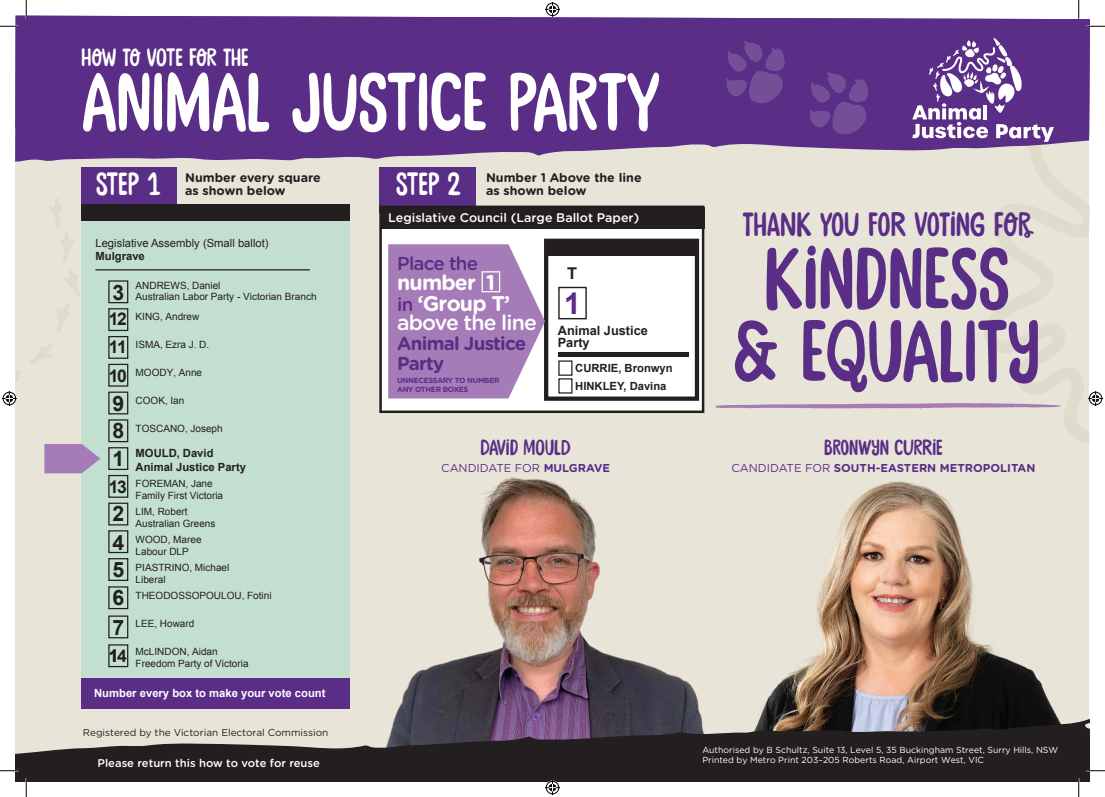
<style>
.page{position:relative;width:1105px;height:797px;background:#fff}
.page>*{position:absolute;margin:0;border:0;box-sizing:border-box;transform-origin:0 0}
.t1{font:86.25px "Stick A Round";color:#5a2d87}
.t2{font:81.88px "Stick A Round";color:#fff}
.t3{font:33.75px "Stick A Round";letter-spacing:-.01em;color:#5a2d87}
.t4{font:32px "Stick A Round";color:#fff}
.t5{font:700 30px "Arial";color:#5a2d87}
.t6{font:25px "Stick A Round";letter-spacing:-.015em;color:#fff}
.t7{font:21.88px "Stick A Round";color:#5a2d87}
.t8{font:700 21.25px/20px "Gotham Rounded";letter-spacing:-.04em;color:#fff}
.t9{font:700 21.25px/27.5px "Arial";color:#231f20;text-align:justify}
.t10{font:700 21.25px "Arial";color:#231f20}
.t11{font:700 18.75px/20px "Gotham Rounded";letter-spacing:-.04em;color:#5a2d87}
.t12{font:500 18.75px "Gotham Rounded";letter-spacing:-.04em;color:#5a2d87}
.t13{font:700 17.5px "Arial";letter-spacing:-.07em;color:#231f20}
.t14{font:700 16.25px "Arial";color:#231f20}
.t15{font:700 12.75px/12.5px "Arial";color:#231f20}
.t16{font:700 12.5px/12.5px "Gotham Rounded";color:#231f20}
.t17{font:500 12.5px "Gotham Rounded";color:#fff}
.t18{font:700 11.5px "Gotham Rounded";color:#5a2d87}
.t19{font:11.5px "Gotham Rounded";color:#5a2d87}
.t20{font:700 11.25px/17.8px "Arial";color:#231f20}
.t21{font:700 11.25px "Arial";color:#fff}
.t22{font:500 11.25px "Gotham Rounded";color:#fff}
.t23{font:11.25px "Arial";color:#231f20}
.t24{font:700 11.25px/13.5px "Arial";color:#231f20}
.t25{font:10px/12px "Arial";color:#231f20}
.t26{font:10px "Gotham Rounded";color:#231f20}
.t27{font:8.75px/10.5px "Gotham Rounded";color:#fff}
.t28{font:700 7.5px/8.8px "Gotham Rounded";letter-spacing:-.04em;color:#5a2d87}
.s1{font-style:inherit}
.s2{font-weight:500;font-size:18.75px;color:#5a2d87}
.s3{font-weight:500}
.s4{font-weight:700}
.s5{font-weight:400}
</style>
<div class="page">
<div style="left:16px;top:24px;width:1073px;height:757px;background:#e8e5d8"></div>
<svg style="left:984px;top:172px;width:105px;height:271px"></svg>
<svg style="left:16px;top:135px;width:1073px;height:37px"></svg>
<div style="left:16px;top:16px;width:1073px;height:119px;background:#5a2d87"></div>
<svg style="left:16px;top:370px;width:5px;height:11px"></svg>
<svg style="left:29px;top:344px;width:23px;height:20px"></svg>
<svg style="left:57px;top:269px;width:23px;height:63px"></svg>
<svg style="left:49px;top:198px;width:25px;height:64px"></svg>
<img style="left:394px;top:477px;width:308px;height:241px">
<div style="left:81px;top:168px;width:96px;height:49px;background:#5a2d87"></div>
<div style="left:379px;top:168px;width:97px;height:45px;background:#5a2d87"></div>
<div style="left:81px;top:207px;width:269px;height:500px;background:#c3dfd0"></div>
<div style="left:81px;top:205px;width:269px;height:16px;background:#231f20"></div>
<div style="left:379px;top:205px;width:325px;height:208px;background:#fff;border:2px solid #231f20"></div>
<hr style="left:95px;top:269px;width:215px;height:1px;background:#231f20">
<div style="left:544px;top:239px;width:155px;height:162px;border:4px solid #231f20"></div>
<div style="left:547px;top:241px;width:149px;height:15px;background:#231f20"></div>
<div style="left:558px;top:287px;width:29px;height:32px;border:1px solid #231f20"></div>
<div style="left:558px;top:352px;width:130px;height:5px;background:#231f20"></div>
<img style="left:760px;top:481px;width:298px;height:237px">
<svg style="left:16px;top:718px;width:1073px;height:63px;fill:#231f20"></svg>
<svg style="left:726px;top:41px;width:59px;height:63px;background:#673e8f"></svg>
<svg style="left:810px;top:72px;width:59px;height:63px;background:#673e8f"></svg>
<div style="left:81px;top:678px;width:269px;height:30px;background:#5a2d87"></div>
<svg style="left:388px;top:244px;width:157px;height:154px;background:#ae8abe"></svg>
<svg style="left:715px;top:403px;width:346px;height:6px"></svg>
<svg style="left:44px;top:444px;width:56px;height:29px"></svg>
<div style="left:558px;top:360px;width:14px;height:16px;border:1px solid #231f20"></div>
<div style="left:381px;top:208px;width:323px;height:21px;background:#231f20"></div>
<svg style="left:912px;top:38px;width:142px;height:104px;background:#7f5ca2"></svg>
<div style="left:482px;top:271px;width:18px;height:21px;border:1px solid #fff"></div>
<svg style="left:0;top:25px;width:19px;height:2px"></svg>
<svg style="left:1086px;top:25px;width:19px;height:2px"></svg>
<svg style="left:0;top:770px;width:19px;height:1px"></svg>
<svg style="left:1086px;top:770px;width:19px;height:1px"></svg>
<svg style="left:25px;top:0;width:2px;height:19px"></svg>
<svg style="left:25px;top:778px;width:2px;height:19px"></svg>
<svg style="left:1078px;top:0;width:1px;height:19px"></svg>
<svg style="left:1078px;top:778px;width:1px;height:19px"></svg>
<svg style="left:545px;top:2px;width:15px;height:15px"></svg>
<svg style="left:545px;top:780px;width:15px;height:15px"></svg>
<svg style="left:2px;top:391px;width:15px;height:15px"></svg>
<svg style="left:1088px;top:391px;width:15px;height:15px"></svg>
<div style="left:108px;top:419px;width:20px;height:23px;border:1px solid #231f20"></div>
<div style="left:108px;top:447px;width:20px;height:23px;border:1px solid #231f20"></div>
<div style="left:108px;top:475px;width:20px;height:23px;border:1px solid #231f20"></div>
<div style="left:108px;top:502px;width:20px;height:23px;border:1px solid #231f20"></div>
<div style="left:108px;top:530px;width:20px;height:23px;border:1px solid #231f20"></div>
<div style="left:108px;top:558px;width:20px;height:23px;border:1px solid #231f20"></div>
<div style="left:108px;top:586px;width:20px;height:23px;border:1px solid #231f20"></div>
<div style="left:108px;top:615px;width:20px;height:23px;border:1px solid #231f20"></div>
<div style="left:108px;top:644px;width:20px;height:23px;border:1px solid #231f20"></div>
<div style="left:108px;top:391px;width:20px;height:23px;border:1px solid #231f20"></div>
<div style="left:108px;top:364px;width:20px;height:22px;border:1px solid #231f20"></div>
<div style="left:108px;top:336px;width:20px;height:23px;border:1px solid #231f20"></div>
<div style="left:108px;top:308px;width:20px;height:23px;border:1px solid #231f20"></div>
<div style="left:108px;top:280px;width:20px;height:23px;border:1px solid #231f20"></div>
<h3 class="t6" style="left:81px;top:43px;width:169px">HOW TO VOTE FOR THE</h3>
<h2 class="t2" style="left:81px;top:56px;width:580px">ANIMAL JUSTICE PARTY</h2>
<h3 class="t4" style="left:96px;top:166px;width:66px">STEP 1</h3>
<p class="t16" style="left:185px;top:171px;width:137px">Number every square as shown below</p>
<p class="t16" style="left:486px;top:171px;width:157px">Number 1 Above the line as shown below</p>
<h3 class="t4" style="left:396px;top:166px;width:66px">STEP 2</h3>
<p class="t23" style="left:95px;top:235px;width:175px">Legislative Assembly (Small ballot)</p>
<p class="t20" style="left:95px;top:248px;width:51px">Mulgrave</p>
<h3 class="t9" style="left:112px;top:278px;width:13px">3</h3>
<h3 class="t13" style="left:109px;top:307px;width:20px">12</h3>
<h3 class="t13" style="left:109px;top:334px;width:20px">11</h3>
<h3 class="t13" style="left:109px;top:363px;width:20px">10</h3>
<h3 class="t9" style="left:112px;top:390px;width:13px">9</h3>
<h3 class="t9" style="left:112px;top:417px;width:13px">8</h3>
<h3 class="t10" style="left:112px;top:444px;width:13px">1</h3>
<h3 class="t13" style="left:109px;top:474px;width:20px">13</h3>
<h3 class="t9" style="left:112px;top:500px;width:13px">2</h3>
<h3 class="t9" style="left:112px;top:528px;width:13px">4<br>5<br>6</h3>
<h3 class="t9" style="left:112px;top:613px;width:13px">7</h3>
<h3 class="t13" style="left:109px;top:643px;width:20px">4<span class="s1">1</span></h3>
<p class="t25" style="left:136px;top:280px;width:182px;line-height:10.8px">ANDREWS, Daniel<br>Australian Labor Party <span class="s1">- Victorian Branch</span></p>
<p class="t25" style="left:136px;top:310px;width:65px">KING, Andrew</p>
<p class="t25" style="left:136px;top:338px;width:75px">ISMA, Ezra J. D.</p>
<p class="t25" style="left:136px;top:366px;width:68px">MOODY, Anne</p>
<p class="t25" style="left:136px;top:395px;width:50px">COOK, Ian</p>
<p class="t25" style="left:136px;top:423px;width:89px">TOSCANO, Joseph</p>
<p class="t24" style="left:136px;top:447px;width:112px">MOULD, David<br>Animal Justice Party</p>
<p class="t25" style="left:136px;top:477px;width:89px">FOREMAN, Jane<br>Family First Victoria</p>
<p class="t25" style="left:136px;top:505px;width:81px">LIM, Robert<br>Australian Greens</p>
<p class="t25" style="left:136px;top:533px;width:67px">WOOD, Maree<br>Labour DLP</p>
<p class="t25" style="left:136px;top:562px;width:95px">PIASTRINO, Michael<br>Liberal</p>
<p class="t25" style="left:136px;top:590px;width:138px">THEODOSSOPOULOU, Fotini</p>
<p class="t25" style="left:136px;top:617px;width:60px">LEE, Howard</p>
<p class="t25" style="left:136px;top:645px;width:115px">McLINDON, Aidan<br>Freedom Party of Victoria</p>
<p class="t21" style="left:94px;top:686px;width:233px">Number every box to make your vote count</p>
<p class="t26" style="left:83px;top:725px;width:247px">Registered by the Victorian Electoral Commission</p>
<p class="t22" style="left:98px;top:755px;width:224px">Please return this how to vote for reuse</p>
<p class="t17" style="left:388px;top:209px;width:253px">Legislative Council (Large Ballot Paper)</p>
<h3 class="t12" style="left:397px;top:249px;width:82px">Place the</h3>
<h3 class="t8" style="left:397px;top:272px;width:141px">number 1<br><span class="s2">in</span> ‘Group T’ <span class="s3">above the line</span></h3>
<h3 class="t11" style="left:397px;top:333px;width:131px">Animal Justice<br>Party</h3>
<p class="t28" style="left:397px;top:375px;width:104px">UNNECESSARY TO NUMBER<br>ANY OTHER BOXES</p>
<h3 class="t14" style="left:567px;top:262px;width:11px">T</h3>
<h3 class="t5" style="left:564px;top:284px;width:18px">1</h3>
<p class="t15" style="left:558px;top:324px;width:92px">Animal Justice<br>Party</p>
<p class="t20" style="left:575px;top:359px;width:99px">CURRIE, Bronwyn<br>HINKLEY, Davina</p>
<h3 class="t7" style="left:481px;top:435px;width:92px">DAVID MOULD</h3>
<p class="t19" style="left:441px;top:459px;width:170px">CANDIDATE FOR <span class="s4">MULGRAVE</span></p>
<h3 class="t3" style="left:742px;top:205px;width:290px">THANK YOU FOR VOTING FOR</h3>
<h1 class="t1" style="left:763px;top:230px;width:248px">KINDNESS</h1>
<h1 class="t1" style="left:733px;top:302px;width:305px">&amp; EQUALITY</h1>
<h3 class="t7" style="left:824px;top:435px;width:119px">BRONWYN CURRIE</h3>
<p class="t18" style="left:731px;top:459px;width:305px"><span class="s5">CANDIDATE FOR</span> SOUTH-EASTERN METROPOLITAN</p>
<p class="t27" style="left:702px;top:744px;width:357px">Authorised by B Schultz, Suite 13, Level 5, 35 Buckingham Street, Surry Hills, NSW<br>Printed by Metro Print 203–205 Roberts Road, Airport West, VIC</p>
</div>
